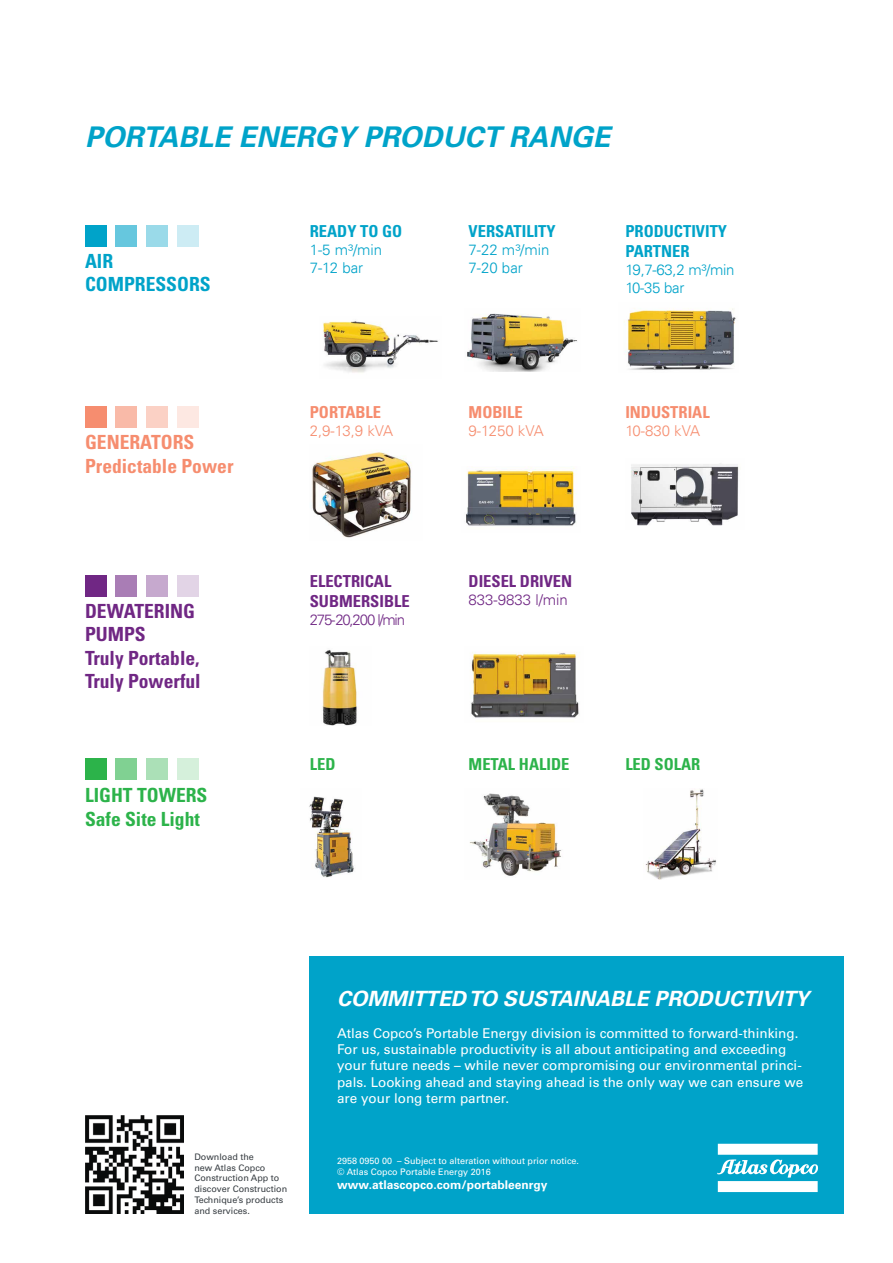
<style>
.page{position:relative;width:893px;height:1263px;background:#fff}
.page>*{position:absolute;margin:0;border:0;box-sizing:border-box;transform-origin:0 0}
.t1{font:italic 700 28.5px "Univers LT Std";color:#00a3c9}
.t2{font:italic 700 21px "Univers LT Std";color:#fff}
.t3{font:700 condensed 19.5px/23.4px "Univers LT Std";color:#702784}
.t4{font:700 condensed 19.5px/23.4px "Univers LT Std";color:#f68d6f}
.t5{font:700 condensed 19.5px/23.4px "Univers LT Std";color:#2cb34a}
.t6{font:700 condensed 19.5px/23.4px "Univers LT Std";color:#00a3c9}
.t7{font:700 condensed 16.5px/19.8px "Univers LT Std";color:#00a3c9}
.t8{font:700 condensed 16.5px/19.8px "Univers LT Std";color:#702784}
.t9{font:700 condensed 16.5px "Univers LT Std";color:#f68d6f}
.t10{font:700 condensed 16.5px "Univers LT Std";color:#2cb34a}
.t11{font:300 15px/18px "Univers LT";color:#00a3c9}
.t12{font:300 15px "Univers LT";color:#f68d6f}
.t13{font:300 15px/18px "Univers LT";letter-spacing:-.02em;color:#00a3c9}
.t14{font:300 15px "Univers LT";letter-spacing:-.08em;color:#702784}
.t15{font:300 15px "Univers LT";color:#702784}
.t16{font:13.5px/16.2px "Univers LT Std";color:#fff}
.t17{font:700 12px "Univers LT Std";color:#fff}
.t18{font:9px/10.8px "Univers LT Std";color:#373d42}
.t19{font:9px/10.8px "Univers LT Std";color:#fff}
</style>
<div class="page">
<img style="left:323px;top:321px;width:115px;height:52px">
<img style="left:467px;top:313px;width:110px;height:58px">
<img style="left:624px;top:308px;width:112px;height:62px">
<div style="left:310px;top:956px;width:534px;height:258px;background:#00a3c9"></div>
<svg style="left:717px;top:1144px;width:101px;height:48px"></svg>
<img style="left:466px;top:467px;width:110px;height:59px">
<img style="left:312px;top:452px;width:99px;height:86px">
<img style="left:631px;top:463px;width:108px;height:63px">
<div style="left:85px;top:406px;width:21px;height:21px;background:#f68d6f"></div>
<div style="left:116px;top:406px;width:21px;height:21px;background:#f9baa8"></div>
<div style="left:146px;top:406px;width:22px;height:21px;background:#fbd1c5"></div>
<img style="left:321px;top:650px;width:36px;height:76px">
<img style="left:471px;top:652px;width:109px;height:66px">
<div style="left:85px;top:575px;width:21px;height:22px;background:#702784"></div>
<div style="left:116px;top:575px;width:21px;height:22px;background:#a97db5"></div>
<div style="left:146px;top:575px;width:22px;height:22px;background:#c6a9ce"></div>
<img style="left:309px;top:796px;width:45px;height:82px">
<img style="left:470px;top:793px;width:91px;height:83px">
<img style="left:645px;top:789px;width:71px;height:91px">
<div style="left:85px;top:758px;width:21px;height:21px;background:#2cb34a"></div>
<div style="left:116px;top:758px;width:21px;height:21px;background:#80d192"></div>
<div style="left:146px;top:758px;width:22px;height:21px;background:#abe0b7"></div>
<img style="left:85px;top:1115px;width:99px;height:99px">
<div style="left:85px;top:225px;width:21px;height:21px;background:#00a3c9"></div>
<div style="left:116px;top:225px;width:21px;height:21px;background:#66c7de"></div>
<div style="left:146px;top:225px;width:22px;height:21px;background:#9adae9"></div>
<div style="left:178px;top:406px;width:21px;height:21px;background:#fde8e2"></div>
<div style="left:178px;top:575px;width:21px;height:22px;background:#e2d4e6"></div>
<div style="left:178px;top:758px;width:21px;height:21px;background:#d5f0db"></div>
<div style="left:178px;top:225px;width:21px;height:21px;background:#cdecf4"></div>
<h1 class="t1" style="left:85px;top:120px;width:527px">PORTABLE ENERGY PRODUCT RANGE</h1>
<h3 class="t6" style="left:85px;top:249px;width:127px">AIR<br>COMPRESSORS</h3>
<p class="t7" style="left:310px;top:221px;width:94px">READY TO GO</p>
<p class="t11" style="left:310px;top:241px;width:74px">1-5 m³/min<br>7-12 bar</p>
<p class="t7" style="left:469px;top:221px;width:89px">VERSATILITY</p>
<p class="t11" style="left:469px;top:241px;width:82px">7-22 m³/min<br>7-20 bar</p>
<p class="t7" style="left:625px;top:221px;width:103px">PRODUCTIVITY<br>PARTNER</p>
<p class="t13" style="left:625px;top:260px;width:111px">19,7-63,2 m³/min<br>10-35 bar</p>
<h3 class="t4" style="left:85px;top:431px;width:150px">GENERATORS<br>Predictable Power</h3>
<h3 class="t3" style="left:85px;top:599px;width:117px">DEWATERING<br>PUMPS<br>Truly Portable,<br>Truly Powerful</h3>
<p class="t9" style="left:310px;top:402px;width:73px">PORTABLE</p>
<p class="t12" style="left:310px;top:422px;width:85px">2,9-13,9 kVA</p>
<p class="t8" style="left:310px;top:572px;width:101px">ELECTRICAL<br>SUBMERSIBLE</p>
<p class="t14" style="left:310px;top:611px;width:97px">275-20,200 l/min</p>
<p class="t9" style="left:469px;top:402px;width:56px">MOBILE</p>
<p class="t12" style="left:469px;top:422px;width:77px">9-1250 kVA</p>
<p class="t9" style="left:625px;top:402px;width:86px">INDUSTRIAL</p>
<p class="t12" style="left:625px;top:422px;width:76px">10-830 kVA</p>
<p class="t8" style="left:469px;top:572px;width:105px">DIESEL DRIVEN</p>
<p class="t15" style="left:469px;top:591px;width:101px">833-9833 l/min</p>
<h3 class="t5" style="left:85px;top:784px;width:124px">LIGHT TOWERS<br>Safe Site Light</h3>
<p class="t10" style="left:310px;top:754px;width:27px">LED</p>
<p class="t10" style="left:469px;top:754px;width:102px">METAL HALIDE</p>
<p class="t10" style="left:625px;top:754px;width:77px">LED SOLAR</p>
<p class="t18" style="left:194px;top:1151px;width:94px">Download the<br>new Atlas Copco<br>Construction App to discover Construction<br>Technique’s products and services.</p>
<h2 class="t2" style="left:337px;top:986px;width:474px">COMMITTEDTO SUSTAINABLE PRODUCTIVITY</h2>
<p class="t16" style="left:337px;top:1025px;width:468px">Atlas Copco’s Portable Energy division is committed to forward-thinking.<br>For us, sustainable productivity is all about anticipating and exceeding your future needs – while never compromising our environmental princi&shy;pals. Looking ahead and staying ahead is the only way we can ensure we are your long term partner.</p>
<p class="t19" style="left:337px;top:1156px;width:244px">2958 0950 00 – Subject to alteration without prior notice. © Atlas Copco Portable Energy 2016</p>
<p class="t17" style="left:337px;top:1178px;width:212px">www.atlascopco.com/portableenrgy</p>
</div>
